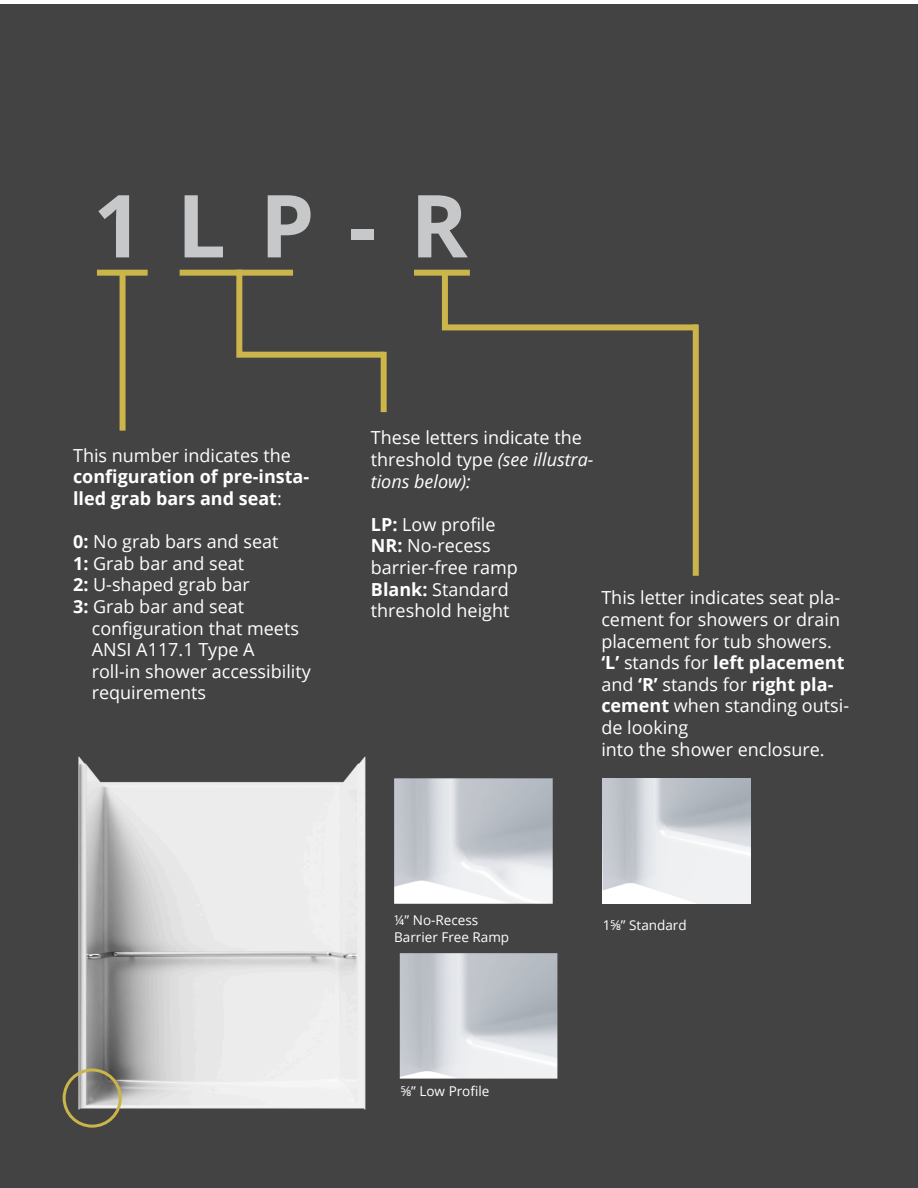
<style>
.page{position:relative;width:918px;height:1188px;background:#fff}
.page>*{position:absolute;margin:0;border:0;box-sizing:border-box;transform-origin:0 0}
.t1{font:700 87px "Open Sans";color:#c7c8ca}
.t2{font:18px/21.6px "Open Sans";color:#fff}
.t3{font:700 18px/21.6px "Open Sans";color:#fff}
.t4{font:13.5px "Open Sans";color:#fff}
.s1{font-weight:400}
.s2{font-weight:700}
.s3{font-style:italic}
</style>
<div class="page">
<div style="left:0;top:4px;width:918px;height:1184px;background:#434343"></div>
<div style="left:180px;top:270px;width:113px;height:6px;background:#cab54a"></div>
<div style="left:414px;top:270px;width:56px;height:6px;background:#cab54a"></div>
<div style="left:693px;top:325px;width:6px;height:251px;background:#ccb54a"></div>
<svg style="left:233px;top:269px;width:154px;height:92px"></svg>
<div style="left:381px;top:352px;width:6px;height:60px;background:#ccb54a"></div>
<img style="left:394px;top:778px;width:159px;height:126px">
<img style="left:399px;top:953px;width:158px;height:126px">
<img style="left:603px;top:778px;width:147px;height:126px">
<img style="left:73px;top:756px;width:293px;height:364px">
<div style="left:63px;top:1068px;width:59px;height:60px;border:3px solid #cab54a;border-radius:50%"></div>
<div style="left:97px;top:270px;width:51px;height:6px;background:#cab54a"></div>
<div style="left:120px;top:273px;width:6px;height:158px;background:#ccb54a"></div>
<svg style="left:439px;top:269px;width:260px;height:64px"></svg>
<h1 class="t1" style="left:93px;top:164px;width:376px">1LP-R</h1>
<p class="t3" style="left:73px;top:444px;width:238px"><span class="s1">This number indicates the </span>configuration of pre-insta&shy;lled grab bars and seat<span class="s1">:</span></p>
<p class="t2" style="left:73px;top:530px;width:207px"><span class="s2">0:</span> No grab bars and seat</p>
<p class="t2" style="left:73px;top:552px;width:173px"><span class="s2">1:</span> Grab bar and seat</p>
<p class="t2" style="left:73px;top:574px;width:178px"><span class="s2">2:</span> U-shaped grab bar</p>
<p class="t2" style="left:92px;top:595px;width:209px;text-indent:-19px"><span class="s2">3:</span> Grab bar and seat configuration that meets<br>ANSI A117.1 Type A</p>
<p class="t2" style="left:92px;top:660px;width:221px">roll-in shower accessibility requirements</p>
<p class="t2" style="left:371px;top:427px;width:224px">These letters indicate the threshold type <span class="s3">(see illustra&shy;tions below):</span></p>
<p class="t2" style="left:371px;top:513px;width:126px"><span class="s2">LP:</span> Low profile</p>
<p class="t2" style="left:371px;top:535px;width:121px"><span class="s2">NR:</span> No-recess</p>
<p class="t2" style="left:371px;top:556px;width:148px">barrier-free ramp</p>
<p class="t2" style="left:371px;top:578px;width:140px"><span class="s2">Blank:</span> Standard threshold height</p>
<p class="t2" style="left:601px;top:587px;width:249px">This letter indicates seat pla&shy;cement for showers or drain placement for tub showers. <span class="s2">‘L’</span> stands for <span class="s2">left placement </span>and <span class="s2">‘R’</span> stands for <span class="s2">right pla&shy;cement</span> when standing outsi&shy;de looking</p>
<p class="t2" style="left:601px;top:738px;width:225px">into the shower enclosure.</p>
<p class="t4" style="left:394px;top:911px;width:86px">¼” No-Recess</p>
<p class="t4" style="left:394px;top:928px;width:117px">Barrier Free Ramp</p>
<p class="t4" style="left:401px;top:1082px;width:90px">⅝” Low Profile</p>
<p class="t4" style="left:603px;top:916px;width:86px">1⅝” Standard</p>
</div>
